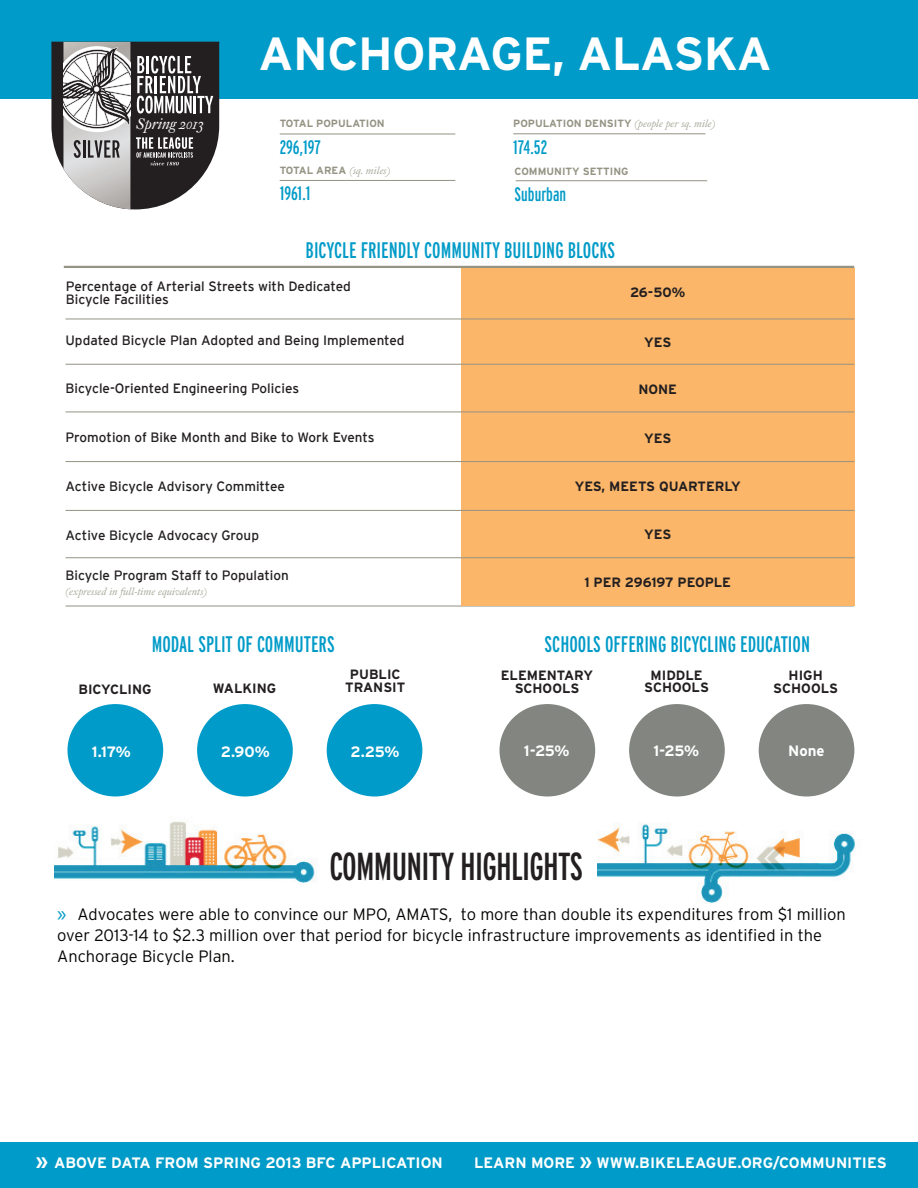
<style>
.page{position:relative;width:918px;height:1188px;background:#fff}
.page>*{position:absolute;margin:0;border:0;box-sizing:border-box;transform-origin:0 0}
.t1{font:700 46.5px "Interstate";letter-spacing:-.01em;color:#fff}
.t2{font:extra-condensed 39px "Interstate";letter-spacing:-.02em;color:#231f20}
.t3{font:extra-condensed 22.5px "Interstate";color:#009bc8}
.t4{font:extra-condensed 19.5px "Interstate";color:#009bc8}
.t5{font:300 16.5px/21px "Interstate";color:#040503}
.t6{font:700 15.15px "Interstate";color:#fff}
.t7{font:700 15px "Interstate";color:#fff}
.t8{font:italic 15px "DTL Fleischmann SD";color:#fff}
.t9{font:13.5px/13.5px "Interstate";color:#231f20}
.t10{font:700 13.5px/13.2px "Interstate";color:#231f20;text-align:center}
.t11{font:italic 10.5px "Fleischman BT Pro";color:#a6a698}
.t12{font:700 10.5px "Interstate";color:#959383}
.s1{font-family:"Interstate";font-weight:700;font-style:normal;color:#959383}
.s2{font-family:"Myriad Pro";font-weight:400;font-size:22.5px;color:#009bc8}
.s3{font-size:20.25px}
</style>
<div class="page">
<div style="left:0;top:0;width:918px;height:99px;background:#009bc8"></div>
<div style="left:0;top:1143px;width:918px;height:45px;background:#009bc8"></div>
<hr style="left:65px;top:606px;width:789px;height:1px;background:#959383">
<img style="left:54px;top:821px;width:261px;height:62px">
<img style="left:597px;top:823px;width:258px;height:80px">
<hr style="left:513px;top:133px;width:192px;height:1px;background:#959383">
<hr style="left:280px;top:134px;width:175px;height:1px;background:#959383">
<hr style="left:280px;top:180px;width:175px;height:1px;background:#959383">
<hr style="left:516px;top:180px;width:191px;height:1px;background:#959383">
<div style="left:461px;top:315px;width:393px;height:52px;background:#fbb669"></div>
<div style="left:461px;top:362px;width:393px;height:52px;background:#fbb669"></div>
<div style="left:461px;top:413px;width:393px;height:49px;background:#fbb669"></div>
<div style="left:461px;top:461px;width:393px;height:49px;background:#fbb669"></div>
<div style="left:461px;top:509px;width:393px;height:50px;background:#fbb669"></div>
<div style="left:461px;top:557px;width:393px;height:49px;background:#fbb669"></div>
<hr style="left:66px;top:557px;width:788px;height:1px;background:#959383">
<hr style="left:66px;top:510px;width:788px;height:1px;background:#959383">
<hr style="left:66px;top:412px;width:788px;height:1px;background:#959383">
<hr style="left:66px;top:364px;width:788px;height:1px;background:#959383">
<div style="left:67px;top:704px;width:96px;height:92px;background:#009bc8;border-radius:50%"></div>
<div style="left:197px;top:704px;width:96px;height:92px;background:#009bc8;border-radius:50%"></div>
<div style="left:327px;top:704px;width:95px;height:92px;background:#009bc8;border-radius:50%"></div>
<hr style="left:66px;top:461px;width:788px;height:1px;background:#959383">
<div style="left:461px;top:268px;width:393px;height:48px;background:#fbb669"></div>
<hr style="left:64px;top:266px;width:790px;height:2px;background:#959383">
<hr style="left:65px;top:319px;width:789px;height:1px;background:#959383">
<div style="left:499px;top:704px;width:96px;height:92px;background:#828580;border-radius:50%"></div>
<div style="left:629px;top:704px;width:96px;height:92px;background:#828580;border-radius:50%"></div>
<div style="left:759px;top:704px;width:95px;height:92px;background:#828580;border-radius:50%"></div>
<svg style="left:51px;top:42px;width:168px;height:167px"></svg>
<p class="t8" style="left:136px;top:115px;width:69px">Spring 2013</p>
<h1 class="t1" style="left:259px;top:25px;width:515px">ANCHORAGE, ALASKA</h1>
<p class="t11" style="left:513px;top:117px;width:204px"><span class="s1">POPULATION DENSITY</span> (people per sq. mile)</p>
<p class="t12" style="left:280px;top:117px;width:107px">TOTAL POPULATION</p>
<p class="t11" style="left:280px;top:164px;width:112px"><span class="s1">TOTAL AREA</span> (sq. miles)</p>
<h3 class="t4" style="left:280px;top:182px;width:32px">1961.1</h3>
<h3 class="t4" style="left:280px;top:135px;width:43px">296,197</h3>
<h3 class="t4" style="left:513px;top:135px;width:36px">174.52</h3>
<p class="t12" style="left:515px;top:165px;width:115px">COMMUNITY SETTING</p>
<h3 class="t4" style="left:515px;top:183px;width:53px">Suburban</h3>
<h3 class="t3" style="left:306px;top:236px;width:311px">BICYCLE FRIENDLY COMMUNITY BUILDING BLOCKS</h3>
<p class="t9" style="left:66px;top:279px;width:287px">Percentage of Arterial Streets with Dedicated<br>Bicycle Facilities</p>
<p class="t9" style="left:65px;top:333px;width:341px">Updated Bicycle Plan Adopted and Being Implemented</p>
<p class="t9" style="left:65px;top:382px;width:235px">Bicycle-Oriented Engineering Policies</p>
<p class="t9" style="left:65px;top:430px;width:311px">Promotion of Bike Month and Bike to Work Events</p>
<p class="t9" style="left:65px;top:479px;width:221px">Active Bicycle Advisory Committee</p>
<p class="t9" style="left:65px;top:528px;width:195px">Active Bicycle Advocacy Group</p>
<p class="t9" style="left:65px;top:569px;width:225px">Bicycle Program Staff to Population</p>
<p class="t11" style="left:66px;top:585px;width:143px">(expressed in full-time equivalents)</p>
<p class="t10" style="left:630px;top:286px;width:56px">26-50%</p>
<p class="t10" style="left:644px;top:335px;width:29px">YES</p>
<p class="t10" style="left:638px;top:382px;width:40px">NONE</p>
<p class="t10" style="left:644px;top:432px;width:29px">YES</p>
<p class="t10" style="left:575px;top:479px;width:167px">YES, MEETS QUARTERLY</p>
<p class="t10" style="left:644px;top:528px;width:29px">YES</p>
<p class="t10" style="left:584px;top:576px;width:148px">1 PER 296197 PEOPLE</p>
<h3 class="t3" style="left:152px;top:630px;width:184px">MODAL SPLIT OF COMMUTERS</h3>
<p class="t10" style="left:78px;top:682px;width:75px">BICYCLING</p>
<p class="t10" style="left:213px;top:681px;width:65px">WALKING</p>
<p class="t10" style="left:345px;top:667px;width:62px">PUBLIC<br>TRANSIT</p>
<h3 class="t3" style="left:545px;top:630px;width:267px">SCHOOLS OFFERING BICYCLING EDUCATION</h3>
<p class="t10" style="left:644px;top:669px;width:66px;line-height:12px">MIDDLE<br>SCHOOLS</p>
<p class="t10" style="left:501px;top:668px;width:94px">ELEMENTARY<br>SCHOOLS</p>
<p class="t10" style="left:773px;top:668px;width:66px">HIGH<br>SCHOOLS</p>
<p class="t7" style="left:92px;top:742px;width:40px">1.17%</p>
<p class="t7" style="left:221px;top:742px;width:50px">2.90%</p>
<p class="t7" style="left:351px;top:742px;width:50px">2.25%</p>
<p class="t7" style="left:524px;top:742px;width:47px">1-25%</p>
<p class="t7" style="left:654px;top:742px;width:47px">1-25%</p>
<p class="t7" style="left:788px;top:742px;width:38px">None</p>
<h2 class="t2" style="left:329px;top:843px;width:255px">COMMUNITY HIGHLIGHTS</h2>
<p class="t5" style="left:57px;top:904px;width:790px"><span class="s2">»</span> Advocates were able to convince our MPO, AMATS, to more than double its expenditures from $1 million over 2013-14 to $2.3 million over that period for bicycle infrastructure improvements as identified in the<br>Anchorage Bicycle Plan.</p>
<p class="t6" style="left:36px;top:1153px;width:409px"><span class="s3">»</span> ABOVE DATA FROM SPRING 2013 BFC APPLICATION</p>
<p class="t6" style="left:474px;top:1153px;width:414px">LEARN MORE <span class="s3">»</span> WWW.BIKELEAGUE.ORG/COMMUNITIES</p>
</div>
